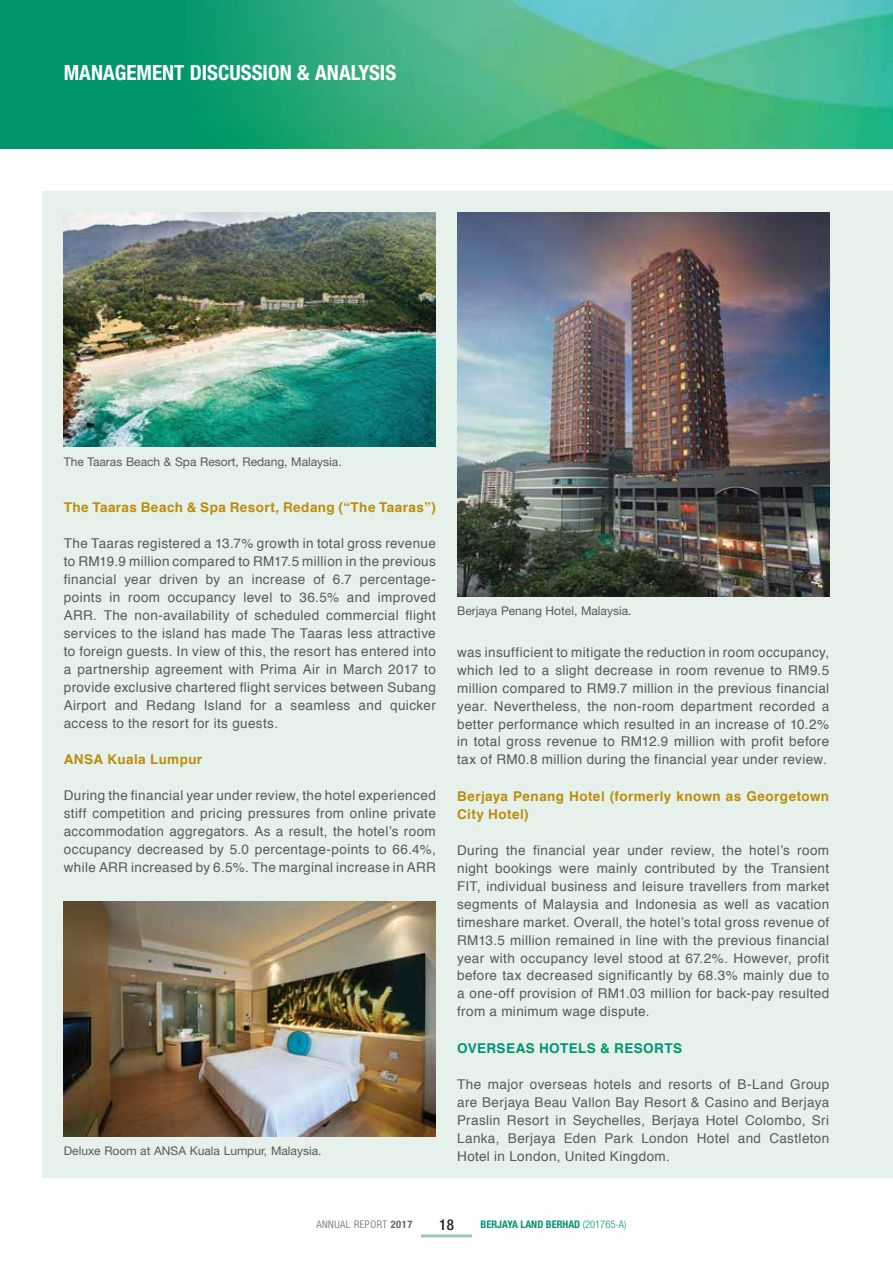
<style>
.page{position:relative;width:893px;height:1263px;background:#fff}
.page>*{position:absolute;margin:0;border:0;box-sizing:border-box;transform-origin:0 0}
.t1{font:700 condensed 21px "Helvetica Neue";color:#fff}
.t2{font:500 condensed 15px "Helvetica Neue";color:#231f20}
.t3{font:13.5px/18px "Helvetica";letter-spacing:.025em;color:#58595b;text-align:justify}
.t4{font:700 13.5px/18px "Helvetica";letter-spacing:.03em;color:#bb8d0a}
.t5{font:700 13.5px "Helvetica";letter-spacing:.03em;color:#00956b}
.t6{font:12px "Helvetica Neue";color:#58595b}
.t7{font:700 condensed 10.5px "Helvetica Neue";color:#00956b}
.t8{font:300 condensed 10.5px "Helvetica Neue";letter-spacing:.05em;color:#636466}
.s1{font-weight:700}
.s2{font-weight:300}
</style>
<div class="page">
<div style="left:0;top:0;width:893px;height:149px;background:#00956b"></div>
<img style="left:204px;top:0;width:689px;height:149px">
<hr style="left:421px;top:1234px;width:51px;height:3px;background:#9acab7">
<div style="left:43px;top:191px;width:850px;height:987px;background:#e6f1eb"></div>
<img style="left:64px;top:902px;width:372px;height:234px">
<img style="left:457px;top:213px;width:372px;height:383px">
<img style="left:64px;top:213px;width:372px;height:234px">
<h1 class="t1" style="left:64px;top:60px;width:334px">MANAGEMENT DISCUSSION &amp; ANALYSIS</h1>
<p class="t6" style="left:64px;top:454px;width:279px">The Taaras Beach &amp; Spa Resort, Redang, Malaysia.</p>
<p class="t4" style="left:64px;top:498px;width:374px">The Taaras Beach &amp; Spa Resort, Redang (“The Taaras”)</p>
<p class="t3" style="left:64px;top:535px;width:374px">The Taaras registered a 13.7% growth in total gross revenue to RM19.9 million compared to RM17.5 million in the previous financial year driven by an increase of 6.7 percentage&shy;points in room occupancy level to 36.5% and improved ARR. The non-availability of scheduled commercial flight services to the island has made The Taaras less attractive to foreign guests. In view of this, the resort has entered into a partnership agreement with Prima Air in March 2017 to provide exclusive chartered flight services between Subang Airport and Redang Island for a seamless and quicker access to the resort for its guests.</p>
<p class="t4" style="left:64px;top:750px;width:140px">ANSA Kuala Lumpur</p>
<p class="t3" style="left:64px;top:786px;width:374px">During the financial year under review, the hotel experienced stiff competition and pricing pressures from online private accommodation aggregators. As a result, the hotel’s room occupancy decreased by 5.0 percentage-points to 66.4%, while ARR increased by 6.5%. The marginal increase in ARR</p>
<p class="t6" style="left:64px;top:1143px;width:259px">Deluxe Room at ANSA Kuala Lumpur, Malaysia.</p>
<p class="t6" style="left:457px;top:603px;width:176px">Berjaya Penang Hotel, Malaysia.</p>
<p class="t3" style="left:457px;top:643px;width:374px">was insufficient to mitigate the reduction in room occupancy, which led to a slight decrease in room revenue to RM9.5 million compared to RM9.7 million in the previous financial year. Nevertheless, the non-room department recorded a better performance which resulted in an increase of 10.2% in total gross revenue to RM12.9 million with profit before tax of RM0.8 million during the financial year under review.</p>
<p class="t4" style="left:457px;top:787px;width:374px">Berjaya Penang Hotel (formerly known as Georgetown<br>City Hotel)</p>
<p class="t3" style="left:457px;top:841px;width:374px">During the financial year under review, the hotel’s room night bookings were mainly contributed by the Transient FIT, individual business and leisure travellers from market segments of Malaysia and Indonesia as well as vacation timeshare market. Overall, the hotel’s total gross revenue of RM13.5 million remained in line with the previous financial year with occupancy level stood at 67.2%. However, profit before tax decreased significantly by 68.3% mainly due to a one-off provision of RM1.03 million for back-pay resulted from a minimum wage dispute.</p>
<p class="t5" style="left:457px;top:1037px;width:227px">OVERSEAS HOTELS &amp; RESORTS</p>
<p class="t3" style="left:457px;top:1075px;width:374px">The major overseas hotels and resorts of B-Land Group are Berjaya Beau Vallon Bay Resort &amp; Casino and Berjaya Praslin Resort in Seychelles, Berjaya Hotel Colombo, Sri Lanka, Berjaya Eden Park London Hotel and Castleton Hotel in London, United Kingdom.</p>
<p class="t8" style="left:316px;top:1219px;width:98px">ANNUAL REPORT <span class="s1">2017</span></p>
<p class="t2" style="left:439px;top:1216px;width:16px">18</p>
<p class="t7" style="left:480px;top:1218px;width:147px">BERJAYA LAND BERHAD <span class="s2">(201765-A)</span></p>
</div>
